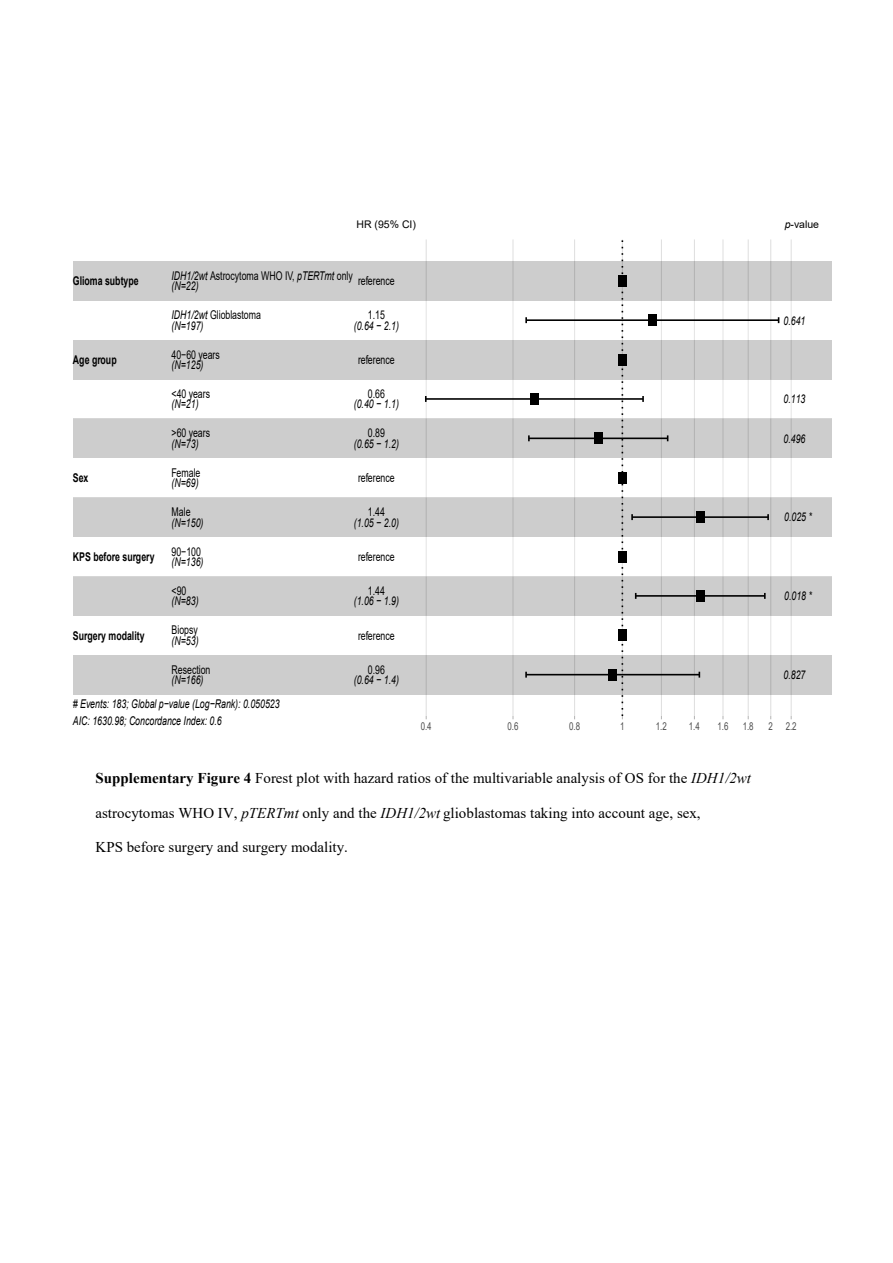
<style>
.page{position:relative;width:893px;height:1263px;background:#fff}
.page>*{position:absolute;margin:0;border:0;box-sizing:border-box;transform-origin:0 0}
.t1{font:15px "Times New Roman";color:#000}
.t2{font:italic 12px/17.2px "Arial";color:#000;scale:.73 1}
.t3{font:12px "Arial";color:#000;scale:.73 1}
.t4{font:700 12px "Arial";color:#000;scale:.73 1}
.t5{font:10.8px "Arial";color:#4d4d4d;scale:.73 1}
.t6{font:10.5px "Arial";color:#000}
.s1{font-style:italic}
.s2{font-weight:700}
</style>
<div class="page">
<hr style="left:426px;top:239px;width:1px;height:477px;background:#dedede">
<hr style="left:513px;top:239px;width:1px;height:477px;background:#dedede">
<hr style="left:574px;top:239px;width:1px;height:477px;background:#dedede">
<hr style="left:661px;top:239px;width:1px;height:477px;background:#dedede">
<hr style="left:694px;top:239px;width:1px;height:477px;background:#dedede">
<hr style="left:723px;top:239px;width:1px;height:477px;background:#dedede">
<hr style="left:748px;top:239px;width:1px;height:477px;background:#dedede">
<hr style="left:770px;top:239px;width:1px;height:477px;background:#dedede">
<hr style="left:791px;top:239px;width:1px;height:477px;background:#dedede">
<div style="left:73px;top:655px;width:758px;height:39px;background:#cdcdcd"></div>
<div style="left:73px;top:616px;width:758px;height:39px;background:#fff"></div>
<div style="left:73px;top:576px;width:758px;height:40px;background:#cdcdcd"></div>
<div style="left:73px;top:537px;width:758px;height:39px;background:#fff"></div>
<div style="left:73px;top:497px;width:758px;height:40px;background:#cdcdcd"></div>
<div style="left:73px;top:458px;width:758px;height:39px;background:#fff"></div>
<div style="left:73px;top:419px;width:758px;height:39px;background:#cdcdcd"></div>
<div style="left:73px;top:379px;width:758px;height:40px;background:#fff"></div>
<div style="left:73px;top:340px;width:758px;height:39px;background:#cdcdcd"></div>
<div style="left:73px;top:300px;width:758px;height:40px;background:#fff"></div>
<div style="left:73px;top:261px;width:758px;height:39px;background:#cdcdcd"></div>
<div style="left:609px;top:669px;width:8px;height:11px;background:#000"></div>
<div style="left:618px;top:630px;width:8px;height:11px;background:#000"></div>
<div style="left:696px;top:590px;width:8px;height:11px;background:#000"></div>
<div style="left:618px;top:551px;width:8px;height:11px;background:#000"></div>
<div style="left:696px;top:511px;width:8px;height:12px;background:#000"></div>
<div style="left:618px;top:472px;width:8px;height:11px;background:#000"></div>
<div style="left:594px;top:433px;width:8px;height:11px;background:#000"></div>
<div style="left:530px;top:393px;width:8px;height:11px;background:#000"></div>
<div style="left:618px;top:354px;width:8px;height:11px;background:#000"></div>
<div style="left:648px;top:315px;width:8px;height:11px;background:#000"></div>
<div style="left:618px;top:275px;width:8px;height:11px;background:#000"></div>
<hr style="left:526px;top:674px;width:173px;height:1px;background:#000">
<hr style="left:636px;top:595px;width:129px;height:2px;background:#000">
<hr style="left:632px;top:516px;width:136px;height:2px;background:#000">
<hr style="left:529px;top:437px;width:139px;height:2px;background:#000">
<hr style="left:426px;top:398px;width:217px;height:2px;background:#000">
<svg style="left:425px;top:396px;width:2px;height:6px"></svg>
<hr style="left:526px;top:319px;width:253px;height:2px;background:#000">
<svg style="left:622px;top:239px;width:1px;height:480px"></svg>
<p class="t6" style="left:357px;top:217px;width:61px">HR (95% CI)</p>
<p class="t6" style="left:785px;top:217px;width:36px"><span class="s1">p</span>-value</p>
<p class="t4" style="left:73px;top:272px;width:92px">Glioma subtype</p>
<p class="t3" style="left:172px;top:267px;width:250px"><span class="s1">IDH1/2wt</span> Astrocytoma WHO IV, <span class="s1">pTERTmt</span> only</p>
<p class="t3" style="left:358px;top:273px;width:52px">reference</p>
<p class="t2" style="left:172px;top:278px;width:39px">(N=22)</p>
<p class="t3" style="left:172px;top:307px;width:124px"><span class="s1">IDH1/2wt</span> Glioblastoma</p>
<p class="t2" style="left:172px;top:317px;width:45px">(N=197)</p>
<p class="t3" style="left:368px;top:307px;width:25px">1.15</p>
<p class="t2" style="left:354px;top:317px;width:63px">(0.64 − 2.1)</p>
<p class="t2" style="left:783px;top:312px;width:32px">0.641</p>
<p class="t4" style="left:73px;top:351px;width:61px">Age group</p>
<p class="t3" style="left:172px;top:346px;width:68px">40−60 years</p>
<p class="t2" style="left:172px;top:356px;width:45px">(N=125)</p>
<p class="t3" style="left:358px;top:351px;width:52px">reference</p>
<p class="t3" style="left:172px;top:386px;width:54px">&lt;40 years</p>
<p class="t2" style="left:172px;top:396px;width:39px">(N=21)</p>
<p class="t3" style="left:368px;top:386px;width:25px">0.66</p>
<p class="t2" style="left:354px;top:396px;width:63px">(0.40 − 1.1)</p>
<p class="t2" style="left:783px;top:391px;width:32px">0.113</p>
<p class="t3" style="left:172px;top:425px;width:54px">&gt;60 years</p>
<p class="t2" style="left:172px;top:435px;width:39px">(N=73)</p>
<p class="t3" style="left:368px;top:425px;width:25px">0.89</p>
<p class="t2" style="left:354px;top:435px;width:63px">(0.65 − 1.2)</p>
<p class="t2" style="left:783px;top:430px;width:32px">0.496</p>
<p class="t4" style="left:73px;top:469px;width:23px">Sex</p>
<p class="t3" style="left:172px;top:464px;width:41px">Female</p>
<p class="t2" style="left:172px;top:475px;width:39px">(N=69)</p>
<p class="t3" style="left:358px;top:470px;width:52px">reference</p>
<p class="t3" style="left:172px;top:504px;width:28px">Male</p>
<p class="t2" style="left:172px;top:514px;width:45px">(N=150)</p>
<p class="t3" style="left:368px;top:504px;width:25px">1.44</p>
<p class="t2" style="left:354px;top:514px;width:63px">(1.05 − 2.0)</p>
<p class="t2" style="left:784px;top:509px;width:40px">0.025 *</p>
<p class="t4" style="left:73px;top:548px;width:113px">KPS before surgery</p>
<p class="t3" style="left:172px;top:543px;width:42px">90−100</p>
<p class="t2" style="left:172px;top:553px;width:45px">(N=136)</p>
<p class="t3" style="left:358px;top:548px;width:52px">reference</p>
<p class="t3" style="left:172px;top:582px;width:22px">&lt;90</p>
<p class="t2" style="left:172px;top:593px;width:39px">(N=83)</p>
<p class="t3" style="left:368px;top:582px;width:25px">1.44</p>
<p class="t2" style="left:354px;top:593px;width:63px">(1.06 − 1.9)</p>
<p class="t2" style="left:784px;top:587px;width:40px">0.018 *</p>
<p class="t4" style="left:73px;top:627px;width:100px">Surgery modality</p>
<p class="t3" style="left:172px;top:622px;width:38px">Biopsy</p>
<p class="t2" style="left:172px;top:632px;width:39px">(N=53)</p>
<p class="t3" style="left:358px;top:627px;width:52px">reference</p>
<p class="t3" style="left:172px;top:661px;width:55px">Resection</p>
<p class="t2" style="left:172px;top:671px;width:45px">(N=166)</p>
<p class="t3" style="left:368px;top:661px;width:25px">0.96</p>
<p class="t2" style="left:354px;top:671px;width:63px">(0.64 − 1.4)</p>
<p class="t2" style="left:783px;top:666px;width:32px">0.827</p>
<p class="t2" style="left:73px;top:695px;width:285px"># Events: 183; Global p−value (Log−Rank): 0.050523<br>AIC: 1630.98; Concordance Index: 0.6</p>
<p class="t5" style="left:421px;top:718px;width:17px">0.4</p>
<p class="t5" style="left:507px;top:718px;width:17px">0.6</p>
<p class="t5" style="left:569px;top:718px;width:17px">0.8</p>
<p class="t5" style="left:620px;top:718px;width:8px">1</p>
<p class="t5" style="left:656px;top:718px;width:17px">1.2</p>
<p class="t5" style="left:689px;top:718px;width:17px">1.4</p>
<p class="t5" style="left:717px;top:718px;width:17px">1.6</p>
<p class="t5" style="left:743px;top:718px;width:17px">1.8</p>
<p class="t5" style="left:769px;top:718px;width:40px">2 2.2</p>
<p class="t1" style="left:96px;top:767px;width:657px"><span class="s2">Supplementary Figure 4</span> Forest plot with hazard ratios of the multivariable analysis of OS for the <span class="s1">IDH1/2wt</span></p>
<p class="t1" style="left:96px;top:802px;width:607px">astrocytomas WHO IV, <span class="s1">pTERTmt</span> only and the <span class="s1">IDH1/2wt</span> glioblastomas taking into account age, sex,</p>
<p class="t1" style="left:96px;top:836px;width:254px">KPS before surgery and surgery modality.</p>
</div>
